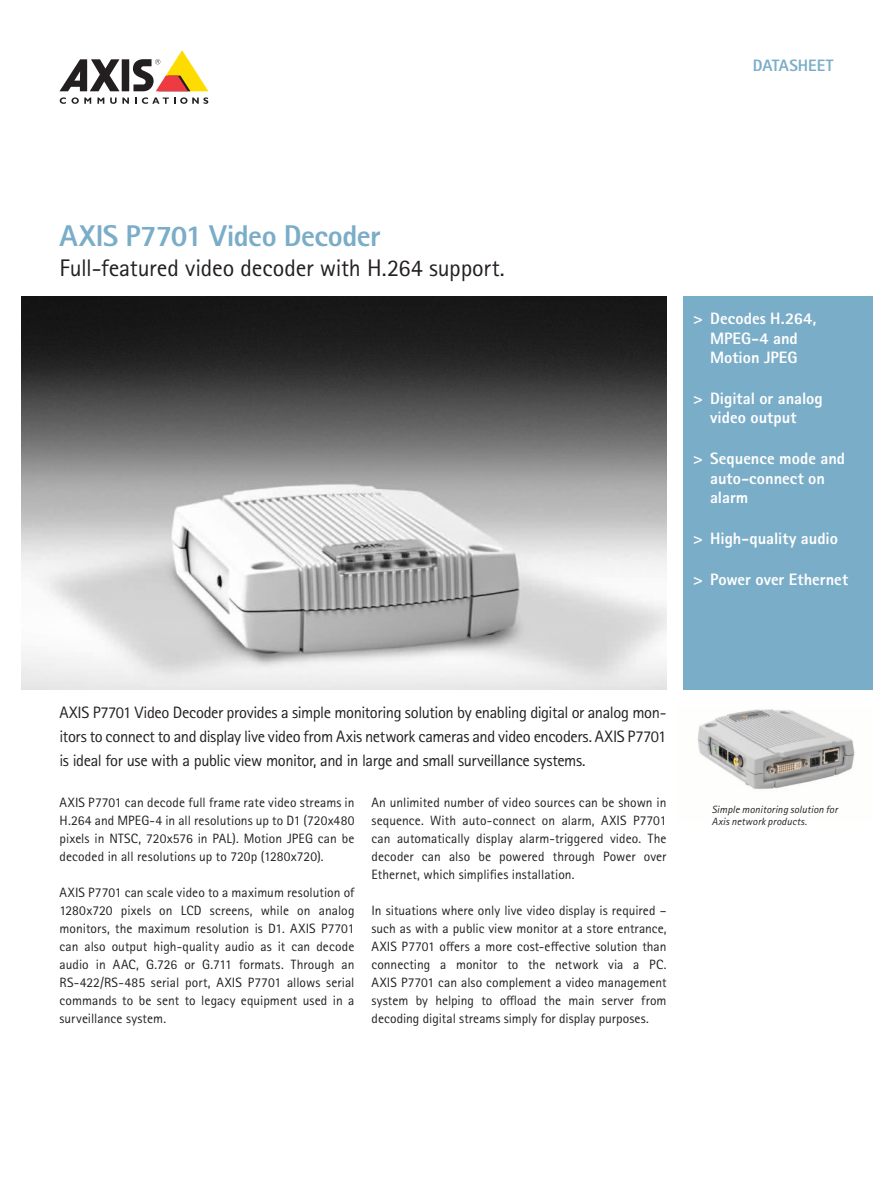
<style>
.page{position:relative;width:893px;height:1191px;background:#fff}
.page>*{position:absolute;margin:0;border:0;box-sizing:border-box;transform-origin:0 0}
.t1{font:800 30px "Rotis Sans Serif Pro";letter-spacing:-.015em;color:#7aadc8}
.t2{font:24px "Rotis Sans Serif Pro";letter-spacing:-.01em;color:#231f20}
.t3{font:16.5px/24px "Rotis Sans Serif Pro";letter-spacing:-.025em;color:#231f20;text-align:justify}
.t4{font:800 16.5px/19.5px "Rotis Sans Serif Pro";color:#fff;text-align:center}
.t5{font:800 16.5px "Rotis Sans Serif Pro";letter-spacing:-.005em;color:#7aadc8}
.t6{font:13.5px/18px "Rotis Sans Serif Pro";letter-spacing:.005em;color:#231f20;text-align:justify}
.t7{font:italic 10.5px/12px "Rotis Sans Serif Pro";letter-spacing:.01em;color:#231f20}
</style>
<div class="page">
<div style="left:122px;top:59px;width:7px;height:32px;background:#231f20"></div>
<svg style="left:60px;top:59px;width:60px;height:32px"></svg>
<svg style="left:133px;top:50px;width:75px;height:41px"></svg>
<svg style="left:60px;top:97px;width:31px;height:7px"></svg>
<svg style="left:97px;top:98px;width:7px;height:6px"></svg>
<svg style="left:110px;top:98px;width:19px;height:6px"></svg>
<svg style="left:135px;top:97px;width:73px;height:7px"></svg>
<div style="left:684px;top:296px;width:189px;height:393px;background:#7aadc8"></div>
<img style="left:698px;top:709px;width:157px;height:81px">
<img style="left:21px;top:296px;width:645px;height:393px">
<p class="t5" style="left:753px;top:55px;width:82px">DATASHEET</p>
<h1 class="t1" style="left:60px;top:217px;width:322px">AXIS P7701 Video Decoder</h1>
<h2 class="t2" style="left:60px;top:254px;width:447px">Full-featured video decoder with H.264 support.</h2>
<p class="t4" style="left:693px;top:308px;width:125px">&gt; Decodes H.264,<br>MPEG-4 and<br>Motion JPEG</p>
<p class="t4" style="left:693px;top:388px;width:131px">&gt; Digital or analog video output</p>
<p class="t4" style="left:710px;top:449px;width:137px;text-align:left;text-indent:-17px">&gt; Sequence mode and auto-connect on alarm</p>
<p class="t4" style="left:693px;top:528px;width:146px">&gt; High-quality audio</p>
<p class="t4" style="left:693px;top:569px;width:157px">&gt; Power over Ethernet</p>
<p class="t3" style="left:60px;top:700px;width:608px">AXIS P7701 Video Decoder provides a simple monitoring solution by enabling digital or analog mon&shy;itors to connect to and display live video from Axis network cameras and video encoders. AXIS P7701 is ideal for use with a public view monitor, and in large and small surveillance systems.</p>
<p class="t6" style="left:60px;top:794px;width:297px">AXIS P7701 can decode full frame rate video streams in H.264 and MPEG-4 in all resolutions up to D1 (720x480 pixels in NTSC, 720x576 in PAL). Motion JPEG can be decoded in all resolutions up to 720p (1280x720).</p>
<p class="t6" style="left:60px;top:884px;width:297px">AXIS P7701 can scale video to a maximum resolution of 1280x720 pixels on LCD screens, while on analog monitors, the maximum resolution is D1. AXIS P7701 can also output high-quality audio as it can decode audio in AAC, G.726 or G.711 formats. Through an RS-422/RS-485 serial port, AXIS P7701 allows serial commands to be sent to legacy equipment used in a surveillance system.</p>
<p class="t6" style="left:372px;top:794px;width:296px">An unlimited number of video sources can be shown in sequence. With auto-connect on alarm, AXIS P7701 can automatically display alarm-triggered video. The decoder can also be powered through Power over Ethernet, which simplifies installation.</p>
<p class="t6" style="left:372px;top:902px;width:297px">In situations where only live video display is required – such as with a public view monitor at a store entrance, AXIS P7701 offers a more cost-effective solution than connecting a monitor to the network via a PC.<br>AXIS P7701 can also complement a video management system by helping to offload the main server from decoding digital streams simply for display purposes.</p>
<p class="t7" style="left:712px;top:804px;width:127px">Simple monitoring solution for<br>Axis network products.</p>
</div>
